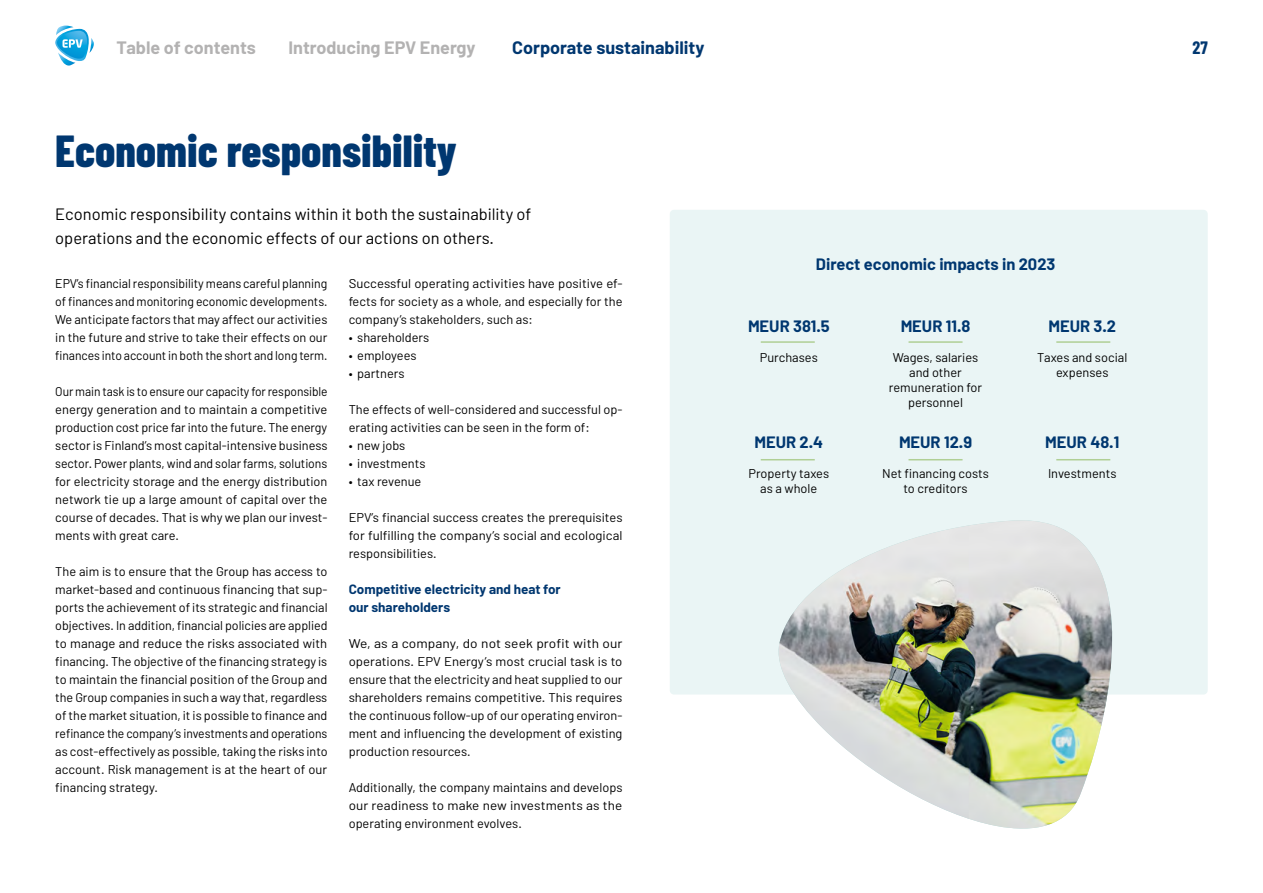
<style>
.page{position:relative;width:1263px;height:893px;background:#fff}
.page>*{position:absolute;margin:0;border:0;box-sizing:border-box;transform-origin:0 0}
.t1{font:800 45px "Barlow Condensed";color:#003770}
.t2{font:700 18px "Barlow";color:#b3b2b2}
.t3{font:700 18px "Barlow";color:#003770}
.t4{font:700 18px "Barlow Condensed";color:#003770}
.t5{font:16.5px/24px "Barlow";color:#000}
.t6{font:700 16.5px "Barlow";color:#003770}
.t7{font:700 13.5px/18px "Barlow";color:#003770}
.t8{font:12.75px/18px "Barlow";color:#000;text-align:justify}
.t9{font:12.75px/18px "Barlow";color:#000;text-align:justify;scale:.94 1}
.t10{font:12.75px/18px "Barlow";color:#000;text-align:justify;scale:1.07 1}
.t11{font:12.75px/18px "Barlow";color:#000;text-align:justify;scale:.96 1}
</style>
<div class="page">
<svg style="left:55px;top:26px;width:39px;height:40px"></svg>
<div style="left:670px;top:210px;width:538px;height:484px;background:#eaf5f5;border-radius:4px"></div>
<img style="left:777px;top:520px;width:337px;height:309px">
<hr style="left:761px;top:341px;width:54px;height:2px;background:#b0cf95">
<hr style="left:761px;top:459px;width:54px;height:1px;background:#b0cf95">
<hr style="left:908px;top:341px;width:54px;height:2px;background:#b0cf95">
<hr style="left:908px;top:459px;width:54px;height:1px;background:#b0cf95">
<hr style="left:1056px;top:341px;width:54px;height:2px;background:#b0cf95">
<hr style="left:1056px;top:459px;width:54px;height:1px;background:#b0cf95">
<h2 class="t2" style="left:117px;top:36px;width:141px">Table of contents</h2>
<h2 class="t2" style="left:288px;top:36px;width:189px">Introducing EPV Energy</h2>
<h2 class="t3" style="left:512px;top:36px;width:194px">Corporate sustainability</h2>
<h2 class="t4" style="left:1192px;top:36px;width:17px">27</h2>
<h1 class="t1" style="left:55px;top:122px;width:403px">Economic responsibility</h1>
<p class="t5" style="left:55px;top:201px;width:478px">Economic responsibility contains within it both the sustainability of operations and the economic effects of our actions on others.</p>
<p class="t11" style="left:55px;top:274px;width:285px">EPV’s financial responsibility means careful planning of finances and monitoring economic developments.<br>We anticipate factors that may affect our activities in the future and strive to take their effects on our finances into account in both the short and long term.</p>
<p class="t9" style="left:55px;top:382px;width:291px">Our main task is to ensure our capacity for responsible energy generation and to maintain a competitive production cost price far into the future. The energy sector is Finland’s most capital-intensive business sector. Power plants, wind and solar farms, solutions for electricity storage and the energy distribution network tie up a large amount of capital over the course of decades. That is why we plan our invest&shy;ments with great care.</p>
<p class="t8" style="left:55px;top:562px;width:274px">The aim is to ensure that the Group has access to market-based and continuous financing that sup&shy;ports the achievement of its strategic and financial objectives. In addition, financial policies are applied to manage and reduce the risks associated with financing. The objective of the financing strategy is to maintain the financial position of the Group and the Group companies in such a way that, regardless of the market situation, it is possible to finance and refinance the company’s investments and operations as cost-effectively as possible, taking the risks into account. Risk management is at the heart of our financing strategy.</p>
<p class="t8" style="left:349px;top:274px;width:275px">Successful operating activities have positive ef&shy;fects for society as a whole, and especially for the company’s stakeholders, such as:</p>
<p class="t8" style="left:349px;top:328px;width:82px">• shareholders</p>
<p class="t8" style="left:349px;top:346px;width:69px">• employees</p>
<p class="t8" style="left:349px;top:364px;width:57px">• partners</p>
<p class="t8" style="left:349px;top:400px;width:275px">The effects of well-considered and successful op&shy;erating activities can be seen in the form of:</p>
<p class="t8" style="left:349px;top:436px;width:58px">• new jobs</p>
<p class="t8" style="left:349px;top:454px;width:78px">• investments</p>
<p class="t8" style="left:349px;top:472px;width:74px">• tax revenue</p>
<p class="t8" style="left:349px;top:508px;width:275px">EPV’s financial success creates the prerequisites for fulfilling the company’s social and ecological responsibilities.</p>
<p class="t7" style="left:349px;top:580px;width:214px">Competitive electricity and heat for our shareholders</p>
<p class="t10" style="left:349px;top:634px;width:257px">We, as a company, do not seek profit with our operations. EPV Energy’s most crucial task is to ensure that the electricity and heat supplied to our shareholders remains competitive. This requires the continuous follow-up of our operating environ&shy;ment and influencing the development of existing production resources.</p>
<p class="t8" style="left:349px;top:778px;width:275px">Additionally, the company maintains and develops our readiness to make new investments as the operating environment evolves.</p>
<p class="t6" style="left:816px;top:254px;width:241px">Direct economic impacts in 2023</p>
<p class="t6" style="left:748px;top:315px;width:83px">MEUR 381.5</p>
<p class="t6" style="left:901px;top:315px;width:71px">MEUR 11.8</p>
<p class="t6" style="left:1048px;top:315px;width:69px">MEUR 3.2</p>
<p class="t8" style="left:760px;top:348px;width:60px">Purchases</p>
<p class="t8" style="left:889px;top:349px;width:95px;line-height:15.3px;text-align:center">Wages, salaries and other remuneration for personnel</p>
<p class="t8" style="left:1037px;top:349px;width:92px;line-height:15.3px;text-align:center">Taxes and social expenses</p>
<p class="t6" style="left:754px;top:431px;width:70px">MEUR 2.4</p>
<p class="t6" style="left:899px;top:431px;width:75px">MEUR 12.9</p>
<p class="t6" style="left:1045px;top:431px;width:75px">MEUR 48.1</p>
<p class="t8" style="left:748px;top:465px;width:82px;line-height:15.3px;text-align:center">Property taxes as a whole</p>
<p class="t8" style="left:882px;top:465px;width:108px;line-height:15.3px;text-align:center">Net financing costs to creditors</p>
<p class="t8" style="left:1048px;top:464px;width:70px">Investments</p>
</div>
